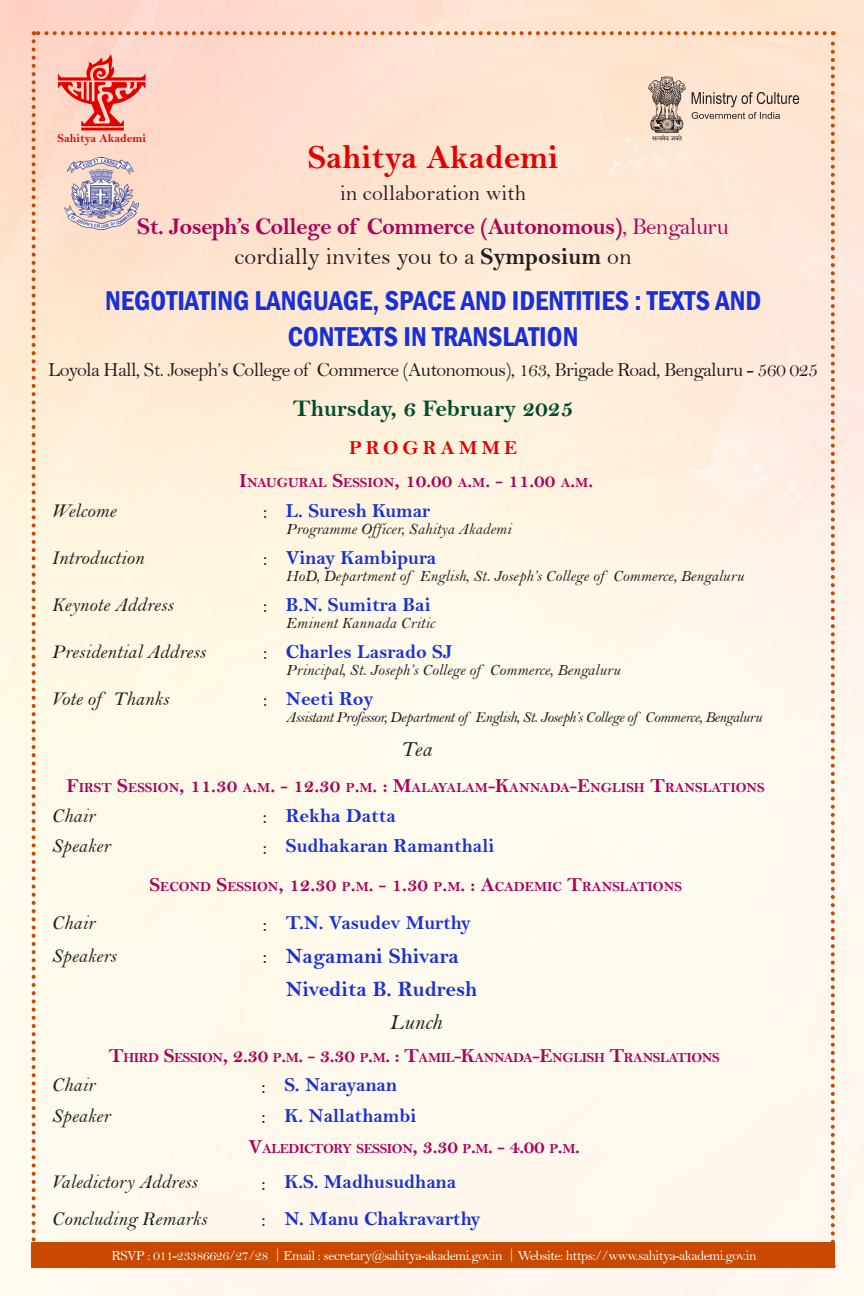
<style>
.page{position:relative;width:864px;height:1296px;background:#fff}
.page>*{position:absolute;margin:0;border:0;box-sizing:border-box;transform-origin:0 0}
.t1{font:34px "Bell MT Bold";color:#e50000}
.t2{font:600 condensed 28px/36px "Franklin Gothic";color:#1830d6;text-align:center}
.t3{font:24px "Bell MT Bold";letter-spacing:-.025em;color:#ad015a}
.t4{font:24px "Bell";color:#231f20}
.t5{font:24px "Bell MT Bold";color:#014d2f}
.t6{font:22px "Bell";color:#231f20}
.t7{font:22px "Bell MT Bold";color:#1830d6}
.t8{font:22px "Bell MT Italic";color:#231f20}
.t9{font:20px "Bell MT Bold";color:#1830d6}
.t10{font:20px "Bell MT Italic";color:#231f20}
.t11{font:20px "Bell";letter-spacing:-.035em;color:#231f20}
.t12{font:20px "Bell MT Bold";color:#ad015a}
.t13{font:20px "Bell MT Bold";letter-spacing:.2em;color:#e50000}
.t14{font:16px "Bell MT Italic";color:#231f20}
.t15{font:15.6px "Bell MT Italic";letter-spacing:-.035em;color:#231f20}
.t16{font:14px "Bell MT Bold";color:#ad015a}
.t17{font:14px "Bell";letter-spacing:-.035em;color:#fff}
.t18{font:14px "Bell MT Bold";letter-spacing:-.03em;color:#ad015a}
.t19{font:12px "Bell MT Bold";color:#e50000}
.s1{font-family:"Bell"}
.s2{font-family:"Bell MT Bold"}
.s3{font-size:14px}
.s4{font-size:20px}
</style>
<div class="page">
<img style="left:0;top:0;width:864px;height:1296px">
<svg style="left:32px;top:41px;width:4px;height:1201px;background:#ebb38d"></svg>
<svg style="left:831px;top:31px;width:4px;height:1211px"></svg>
<svg style="left:34px;top:31px;width:791px;height:4px;background:#eaa580"></svg>
<svg style="left:648px;top:76px;width:38px;height:65px;background:#b5a294"></svg>
<svg style="left:692px;top:92px;width:107px;height:27px;background:#d4beaf"></svg>
<div style="left:32px;top:1242px;width:803px;height:26px;background:#c94900"></div>
<svg style="left:58px;top:55px;width:88px;height:76px;background:#f6968c"></svg>
<img style="left:65px;top:157px;width:74px;height:72px">
<p class="t19" style="left:58px;top:131px;width:90px">Sahitya Akademi</p>
<p class="t1" style="left:308px;top:137px;width:252px">Sahitya Akademi</p>
<p class="t6" style="left:340px;top:180px;width:188px">in collaboration with</p>
<p class="t3" style="left:137px;top:212px;width:593px">St. Joseph’s College of Commerce (Autonomous)<span class="s1">, Bengaluru</span></p>
<p class="t4" style="left:235px;top:242px;width:399px">cordially invites you to a <span class="s2">Symposium</span> on</p>
<p class="t2" style="left:105px;top:282px;width:658px">NEGOTIATING LANGUAGE, SPACE AND IDENTITIES : TEXTS AND<br>CONTEXTS IN TRANSLATION</p>
<p class="t11" style="left:48px;top:358px;width:772px">Loyola Hall, St. Joseph’s College of Commerce (Autonomous), 163, Brigade Road, Bengaluru - 560 025</p>
<p class="t5" style="left:293px;top:394px;width:282px">Thursday, 6 February 2025</p>
<p class="t13" style="left:349px;top:436px;width:170px">PROGRAMME</p>
<p class="t12" style="left:239px;top:469px;width:355px">I<span class="s3">NAUGURAL</span> S<span class="s3">ESSION</span>, 10.00 <span class="s3">A</span>.<span class="s3">M</span>. - 11.00 <span class="s3">A</span>.<span class="s3">M</span>.</p>
<p class="t10" style="left:52px;top:499px;width:66px">Welcome</p>
<p class="t6" style="left:263px;top:498px;width:6px">:</p>
<p class="t9" style="left:286px;top:498px;width:146px">L. Suresh Kumar</p>
<p class="t14" style="left:286px;top:520px;width:227px">Programme Officer, Sahitya Akademi</p>
<p class="t10" style="left:52px;top:545px;width:94px">Introduction</p>
<p class="t6" style="left:263px;top:545px;width:6px">:</p>
<p class="t9" style="left:286px;top:545px;width:152px">Vinay Kambipura</p>
<p class="t14" style="left:286px;top:567px;width:460px">HoD, Department of English, St. Joseph’s College of Commerce, Bengaluru</p>
<p class="t10" style="left:52px;top:592px;width:123px">Keynote Address</p>
<p class="t6" style="left:263px;top:592px;width:6px">:</p>
<p class="t9" style="left:286px;top:592px;width:147px">B.N. Sumitra Bai</p>
<p class="t14" style="left:286px;top:614px;width:151px">Eminent Kannada Critic</p>
<p class="t10" style="left:52px;top:639px;width:155px">Presidential Address</p>
<p class="t6" style="left:263px;top:639px;width:6px">:</p>
<p class="t9" style="left:286px;top:639px;width:168px">Charles Lasrado SJ</p>
<p class="t14" style="left:286px;top:661px;width:336px">Principal, St. Joseph’s College of Commerce, Bengaluru</p>
<p class="t10" style="left:52px;top:686px;width:119px">Vote of Thanks</p>
<p class="t6" style="left:263px;top:686px;width:6px">:</p>
<p class="t9" style="left:286px;top:686px;width:89px">Neeti Roy</p>
<p class="t15" style="left:286px;top:707px;width:478px">Assistant Professor, Department of English, St. Joseph’s College of Commerce, Bengaluru</p>
<p class="t8" style="left:401px;top:736px;width:33px">Tea</p>
<p class="t16" style="left:66px;top:779px;width:699px"><span class="s4">F</span>IRST <span class="s4">S</span>ESSION<span class="s4">, 11.30</span> A<span class="s4">.</span>M<span class="s4">. - 12.30</span> P<span class="s4">.</span>M<span class="s4">. : M</span>ALAYALAM<span class="s4">-K</span>ANNADA<span class="s4">-E</span>NGLISH <span class="s4">T</span>RANSLATIONS</p>
<p class="t10" style="left:52px;top:803px;width:45px">Chair</p>
<p class="t6" style="left:262px;top:803px;width:6px">:</p>
<p class="t9" style="left:286px;top:803px;width:112px">Rekha Datta</p>
<p class="t10" style="left:52px;top:834px;width:60px">Speaker</p>
<p class="t6" style="left:262px;top:834px;width:6px">:</p>
<p class="t9" style="left:286px;top:834px;width:210px">Sudhakaran Ramanthali</p>
<p class="t16" style="left:149px;top:878px;width:533px"><span class="s4">S</span>ECOND <span class="s4">S</span>ESSION<span class="s4">, 12.30</span> P<span class="s4">.</span>M<span class="s4">. - 1.30</span> P<span class="s4">.</span>M<span class="s4">. : A</span>CADEMIC <span class="s4">T</span>RANSLATIONS</p>
<p class="t10" style="left:52px;top:911px;width:45px">Chair</p>
<p class="t6" style="left:262px;top:910px;width:6px">:</p>
<p class="t9" style="left:286px;top:911px;width:186px">T.N. Vasudev Murthy</p>
<p class="t10" style="left:52px;top:944px;width:66px">Speakers</p>
<p class="t6" style="left:262px;top:943px;width:6px">:</p>
<p class="t7" style="left:286px;top:943px;width:175px">Nagamani Shivara</p>
<p class="t7" style="left:286px;top:976px;width:193px">Nivedita B. Rudresh</p>
<p class="t8" style="left:389px;top:1009px;width:54px">Lunch</p>
<p class="t18" style="left:109px;top:1049px;width:612px"><span class="s4">T</span>HIRD <span class="s4">S</span>ESSION<span class="s4">, 2.30</span> P<span class="s4">.</span>M<span class="s4">. - 3.30</span> P<span class="s4">.</span>M<span class="s4">. : T</span>AMIL<span class="s4">-K</span>ANNADA<span class="s4">-E</span>NGLISH <span class="s4">T</span>RANSLATIONS</p>
<p class="t10" style="left:52px;top:1073px;width:45px">Chair</p>
<p class="t6" style="left:261px;top:1073px;width:6px">:</p>
<p class="t9" style="left:284px;top:1073px;width:114px">S. Narayanan</p>
<p class="t10" style="left:52px;top:1104px;width:60px">Speaker</p>
<p class="t6" style="left:261px;top:1103px;width:6px">:</p>
<p class="t9" style="left:284px;top:1104px;width:134px">K. Nallathambi</p>
<p class="t18" style="left:249px;top:1140px;width:333px"><span class="s4">V</span>ALEDICTORY SESSION<span class="s4">, 3.30</span> P<span class="s4">.</span>M<span class="s4">. - 4.00</span> P<span class="s4">.</span>M<span class="s4">.</span></p>
<p class="t10" style="left:52px;top:1170px;width:147px">Valedictory Address</p>
<p class="t6" style="left:261px;top:1169px;width:6px">:</p>
<p class="t9" style="left:284px;top:1170px;width:173px">K.S. Madhusudhana</p>
<p class="t10" style="left:52px;top:1207px;width:157px">Concluding Remarks</p>
<p class="t6" style="left:261px;top:1206px;width:6px">:</p>
<p class="t9" style="left:284px;top:1207px;width:198px">N. Manu Chakravarthy</p>
<p class="t17" style="left:112px;top:1247px;width:646px">RSVP : 011-23386626/27/28 | Email : secretary@sahitya-akademi.gov.in | Website: https://www.sahitya-akademi.gov.in</p>
</div>
